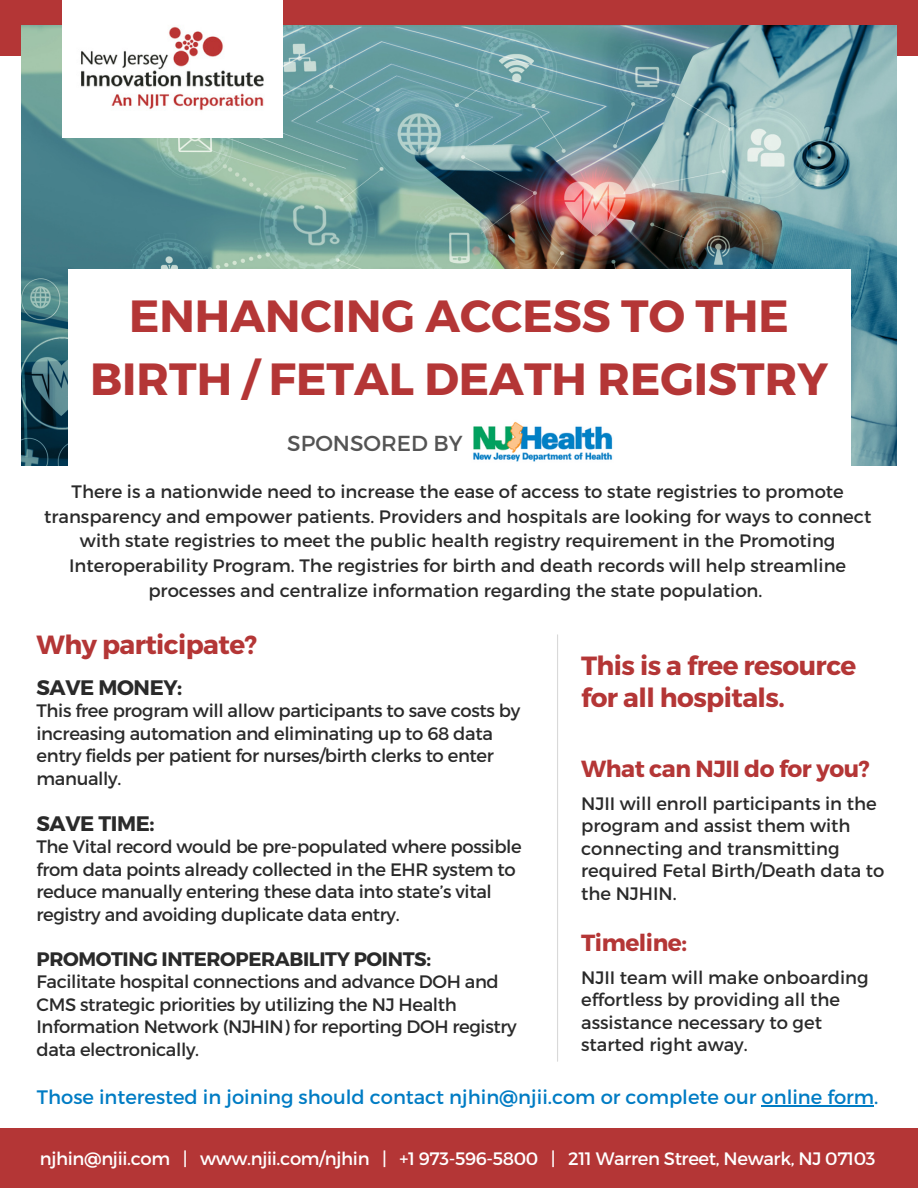
<style>
.page{position:relative;width:918px;height:1188px;background:#fff}
.page>*{position:absolute;margin:0;border:0;box-sizing:border-box;transform-origin:0 0}
.t1{font:700 45px/63px "Montserrat";color:#b43636;text-align:center}
.t2{font:700 26.25px/32.7px "Montserrat";letter-spacing:-.02em;color:#b43636}
.t3{font:700 23.25px "Montserrat";letter-spacing:-.02em;color:#b43636}
.t4{font:21.75px "Montserrat";color:#545454}
.t5{font:700 21px "Montserrat";letter-spacing:-.02em;color:#2a2a2a}
.t6{font:19.5px "Montserrat";color:#007cc4}
.t7{font:700 19.5px "Montserrat";letter-spacing:-.02em;color:#2a2a2a}
.t8{font:18px/22.5px "Montserrat";color:#2a2a2a}
.t9{font:18px/22.5px "Montserrat";letter-spacing:-.02em;color:#2a2a2a}
.t10{font:18px "Montserrat";letter-spacing:-.02em;color:#fff}
</style>
<div class="page">
<div style="left:0;top:0;width:918px;height:55px;background:#b43636"></div>
<img style="left:22px;top:26px;width:875px;height:439px">
<img style="left:68px;top:270px;width:782px;height:365px">
<img style="left:62px;top:0;width:221px;height:137px">
<img style="left:77px;top:20px;width:191px;height:98px">
<div style="left:0;top:1128px;width:918px;height:60px;background:#b43636"></div>
<hr style="left:557px;top:635px;width:1px;height:426px;background:#d9d9d9">
<img style="left:470px;top:420px;width:145px;height:45px">
<hr style="left:762px;top:1105px;width:112px;height:1px;background:#007cc4">
<p class="t1" style="left:90px;top:282px;width:739px">ENHANCING ACCESS TO THE<br>BIRTH / FETAL DEATH REGISTRY</p>
<p class="t4" style="left:287px;top:429px;width:177px">SPONSORED BY</p>
<p class="t8" style="left:44px;top:478px;width:829px;line-height:24.8px;text-align:center">There is a nationwide need to increase the ease of access to state registries to promote transparency and empower patients. Providers and hospitals are looking for ways to connect with state registries to meet the public health registry requirement in the Promoting Interoperability Program. The registries for birth and death records will help streamline processes and centralize information regarding the state population.</p>
<p class="t2" style="left:37px;top:626px;width:222px">Why participate?</p>
<p class="t2" style="left:581px;top:648px;width:277px">This is a free resource for all hospitals.</p>
<p class="t5" style="left:37px;top:673px;width:147px">SAVE MONEY:</p>
<p class="t9" style="left:37px;top:699px;width:485px">This free program will allow participants to save costs by increasing automation and eliminating up to 68 data entry fields per patient for nurses/birth clerks to enter manually.</p>
<p class="t5" style="left:37px;top:810px;width:119px">SAVE TIME:</p>
<p class="t9" style="left:37px;top:835px;width:487px">The Vital record would be pre-populated where possible from data points already collected in the EHR system to reduce manually entering these data into state’s vital registry and avoiding duplicate data entry.</p>
<p class="t7" style="left:37px;top:946px;width:396px">PROMOTING INTEROPERABILITY POINTS:</p>
<p class="t9" style="left:37px;top:970px;width:482px">Facilitate hospital connections and advance DOH and CMS strategic priorities by utilizing the NJ Health Information Network (NJHIN) for reporting DOH registry data electronically.</p>
<p class="t3" style="left:581px;top:754px;width:290px">What can NJII do for you?</p>
<p class="t8" style="left:581px;top:791px;width:305px">NJII will enroll participants in the program and assist them with connecting and transmitting required Fetal Birth/Death data to the NJHIN.</p>
<p class="t3" style="left:581px;top:927px;width:107px">Timeline:</p>
<p class="t8" style="left:581px;top:965px;width:289px">NJII team will make onboarding effortless by providing all the assistance necessary to get started right away.</p>
<p class="t6" style="left:37px;top:1084px;width:843px">Those interested in joining should contact njhin@njii.com or complete our online form.</p>
<p class="t10" style="left:40px;top:1146px;width:837px">njhin@njii.com | www.njii.com/njhin | +1 973-596-5800 | 211 Warren Street, Newark, NJ 07103</p>
</div>
